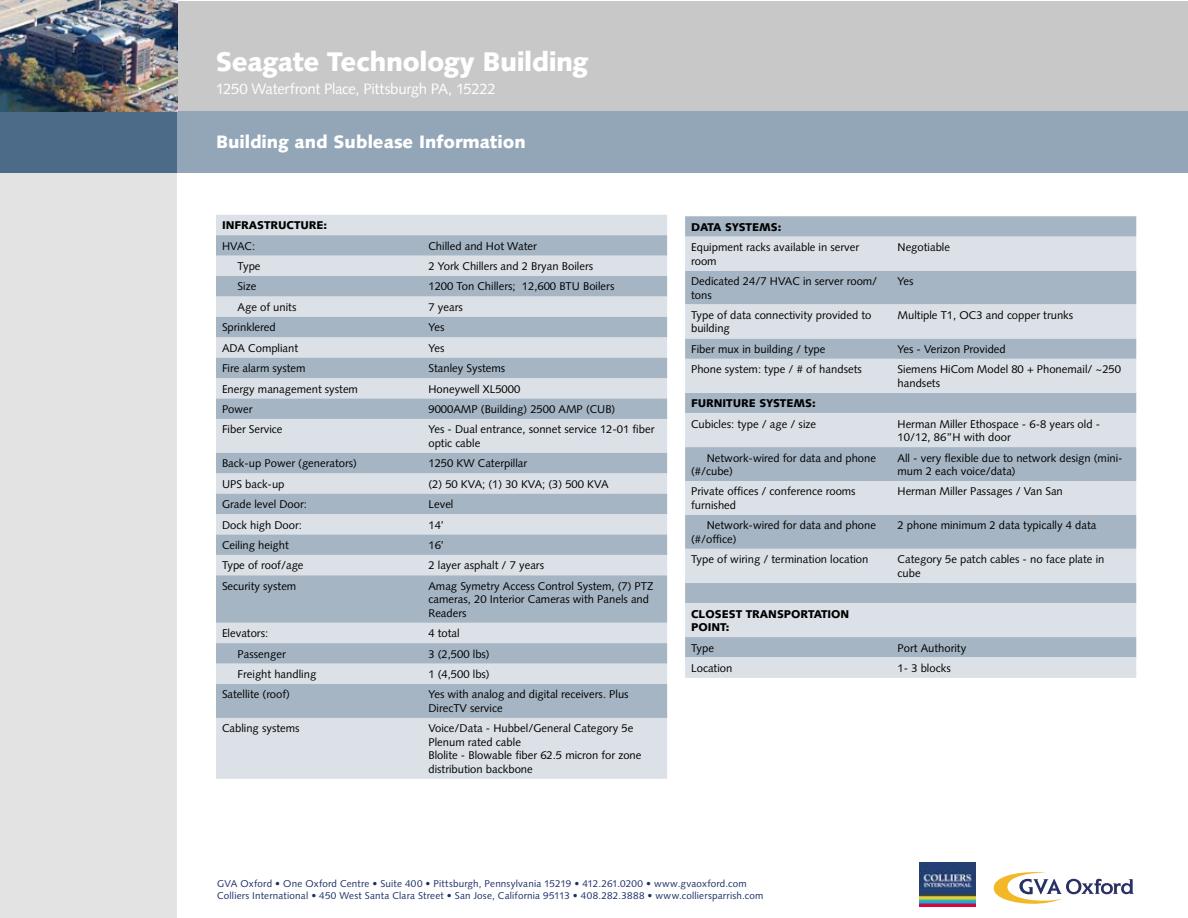
<style>
.page{position:relative;width:1188px;height:918px;background:#fff}
.page>*{position:absolute;margin:0;border:0;box-sizing:border-box;transform-origin:0 0}
.t1{font:900 27px "Syntax";letter-spacing:-.02em;color:#fff}
.t2{font:900 18px "Syntax";color:#fff}
.t3{font:15px "Syntax";letter-spacing:-.02em;color:#fff}
.t4{font:11.25px/13.5px "Syntax";color:#000}
.t5{font:900 11.25px/13.5px "Syntax";color:#000}
.t6{font:9.9px/12px "Syntax";letter-spacing:.015em;color:#1d2f68}
</style>
<div class="page">
<div style="left:177px;top:1px;width:1011px;height:111px;background:#c9c8c8"></div>
<div style="left:177px;top:112px;width:1011px;height:61px;background:#93a6b8"></div>
<div style="left:0;top:112px;width:177px;height:61px;background:#4b6b89"></div>
<div style="left:0;top:173px;width:177px;height:745px;background:#e4e3e4"></div>
<svg style="left:994px;top:872px;width:140px;height:32px"></svg>
<img style="left:0;top:1px;width:177px;height:111px">
<img style="left:920px;top:863px;width:55px;height:44px">
<svg style="left:685px;top:216px;width:451px;height:21px;background:#a7b7c5"></svg>
<svg style="left:685px;top:237px;width:451px;height:441px;background:#c4cfd8"></svg>
<div style="left:216px;top:215px;width:451px;height:564px;background:#dbe1e7"></div>
<svg style="left:216px;top:235px;width:451px;height:483px;background:#bdc9d3"></svg>
<h1 class="t1" style="left:216px;top:46px;width:374px">Seagate Technology Building</h1>
<h3 class="t3" style="left:216px;top:80px;width:281px">1250 Waterfront Place, Pittsburgh PA, 15222</h3>
<h2 class="t2" style="left:216px;top:131px;width:311px">Building and Sublease Information</h2>
<p class="t5" style="left:222px;top:219px;width:107px">INFRASTRUCTURE:</p>
<p class="t4" style="left:222px;top:239px;width:35px">HVAC:</p>
<p class="t4" style="left:428px;top:239px;width:110px">Chilled and Hot Water</p>
<p class="t4" style="left:238px;top:259px;width:24px">Type</p>
<p class="t4" style="left:428px;top:259px;width:166px">2 York Chillers and 2 Bryan Boilers</p>
<p class="t4" style="left:238px;top:280px;width:20px">Size</p>
<p class="t4" style="left:428px;top:280px;width:187px">1200 Ton Chillers; 12,600 BTU Boilers</p>
<p class="t4" style="left:238px;top:300px;width:60px">Age of units</p>
<p class="t4" style="left:428px;top:300px;width:36px">7 years</p>
<p class="t4" style="left:222px;top:321px;width:55px">Sprinklered</p>
<p class="t4" style="left:428px;top:321px;width:17px">Yes</p>
<p class="t4" style="left:222px;top:341px;width:78px">ADA Compliant</p>
<p class="t4" style="left:428px;top:341px;width:17px">Yes</p>
<p class="t4" style="left:222px;top:362px;width:85px">Fire alarm system</p>
<p class="t4" style="left:428px;top:362px;width:78px">Stanley Systems</p>
<p class="t4" style="left:222px;top:382px;width:138px">Energy management system</p>
<p class="t4" style="left:428px;top:382px;width:93px">Honeywell XL5000</p>
<p class="t4" style="left:222px;top:402px;width:32px">Power</p>
<p class="t4" style="left:428px;top:402px;width:188px">9000AMP (Building) 2500 AMP (CUB)</p>
<p class="t4" style="left:222px;top:423px;width:62px">Fiber Service</p>
<p class="t4" style="left:428px;top:423px;width:227px">Yes - Dual entrance, sonnet service 12-01 fiber optic cable</p>
<p class="t4" style="left:222px;top:457px;width:137px">Back-up Power (generators)</p>
<p class="t4" style="left:428px;top:457px;width:100px">1250 KW Caterpillar</p>
<p class="t4" style="left:222px;top:477px;width:64px">UPS back-up</p>
<p class="t4" style="left:428px;top:477px;width:182px">(2) 50 KVA; (1) 30 KVA; (3) 500 KVA</p>
<p class="t4" style="left:222px;top:498px;width:87px">Grade level Door:</p>
<p class="t4" style="left:428px;top:498px;width:26px">Level</p>
<p class="t4" style="left:222px;top:518px;width:82px">Dock high Door:</p>
<p class="t4" style="left:428px;top:518px;width:17px">14’</p>
<p class="t4" style="left:222px;top:538px;width:68px">Ceiling height</p>
<p class="t4" style="left:428px;top:538px;width:17px">16’</p>
<p class="t4" style="left:222px;top:559px;width:83px">Type of roof/age</p>
<p class="t4" style="left:428px;top:559px;width:117px">2 layer asphalt / 7 years</p>
<p class="t4" style="left:222px;top:579px;width:76px">Security system</p>
<p class="t4" style="left:428px;top:579px;width:226px">Amag Symetry Access Control System, (7) PTZ cameras, 20 Interior Cameras with Panels and<br>Readers</p>
<p class="t4" style="left:222px;top:627px;width:48px">Elevators:</p>
<p class="t4" style="left:428px;top:627px;width:33px">4 total</p>
<p class="t4" style="left:238px;top:647px;width:50px">Passenger</p>
<p class="t4" style="left:428px;top:647px;width:63px">3 (2,500 lbs)</p>
<p class="t4" style="left:238px;top:667px;width:80px">Freight handling</p>
<p class="t4" style="left:428px;top:667px;width:63px">1 (4,500 lbs)</p>
<p class="t4" style="left:222px;top:688px;width:69px">Satellite (roof)</p>
<p class="t4" style="left:428px;top:688px;width:202px">Yes with analog and digital receivers. Plus<br>DirecTV service</p>
<p class="t4" style="left:222px;top:722px;width:79px">Cabling systems</p>
<p class="t4" style="left:428px;top:722px;width:215px">Voice/Data - Hubbel/General Category 5e<br>Plenum rated cable<br>Blolite - Blowable fiber 62.5 micron for zone distribution backbone</p>
<p class="t5" style="left:691px;top:220px;width:92px">DATA SYSTEMS:</p>
<p class="t4" style="left:691px;top:241px;width:170px">Equipment racks available in server room</p>
<p class="t4" style="left:898px;top:241px;width:54px">Negotiable</p>
<p class="t4" style="left:691px;top:274px;width:188px">Dedicated 24/7 HVAC in server room/ tons</p>
<p class="t4" style="left:898px;top:274px;width:17px">Yes</p>
<p class="t4" style="left:691px;top:308px;width:182px">Type of data connectivity provided to building</p>
<p class="t4" style="left:898px;top:308px;width:177px">Multiple T1, OC3 and copper trunks</p>
<p class="t4" style="left:691px;top:342px;width:136px">Fiber mux in building / type</p>
<p class="t4" style="left:898px;top:342px;width:110px">Yes - Verizon Provided</p>
<p class="t4" style="left:691px;top:363px;width:172px">Phone system: type / # of handsets</p>
<p class="t4" style="left:898px;top:363px;width:225px">Siemens HiCom Model 80 + Phonemail/ ~250 handsets</p>
<p class="t5" style="left:691px;top:397px;width:126px">FURNITURE SYSTEMS:</p>
<p class="t4" style="left:691px;top:417px;width:127px">Cubicles: type / age / size</p>
<p class="t4" style="left:898px;top:417px;width:204px">Herman Miller Ethospace - 6-8 years old -<br>10/12, 86”H with door</p>
<p class="t4" style="left:691px;top:451px;width:186px;text-indent:16px">Network-wired for data and phone (#/cube)</p>
<p class="t4" style="left:898px;top:451px;width:227px">All - very flexible due to network design (mini&shy;mum 2 each voice/data)</p>
<p class="t4" style="left:691px;top:485px;width:166px">Private offices / conference rooms furnished</p>
<p class="t4" style="left:898px;top:485px;width:167px">Herman Miller Passages / Van San</p>
<p class="t4" style="left:691px;top:519px;width:186px;text-indent:16px">Network-wired for data and phone (#/office)</p>
<p class="t4" style="left:898px;top:519px;width:200px">2 phone minimum 2 data typically 4 data</p>
<p class="t4" style="left:691px;top:553px;width:179px">Type of wiring / termination location</p>
<p class="t4" style="left:898px;top:553px;width:208px">Category 5e patch cables - no face plate in cube</p>
<p class="t5" style="left:691px;top:607px;width:160px">CLOSEST TRANSPORTATION<br>POINT:</p>
<p class="t4" style="left:691px;top:641px;width:24px">Type</p>
<p class="t4" style="left:898px;top:641px;width:70px">Port Authority</p>
<p class="t4" style="left:691px;top:661px;width:43px">Location</p>
<p class="t4" style="left:898px;top:661px;width:55px">1- 3 blocks</p>
<p class="t6" style="left:217px;top:878px;width:548px">GVA Oxford • One Oxford Centre • Suite 400 • Pittsburgh, Pennsylvania 15219 • 412.261.0200 • www.gvaoxford.com<br>Colliers International • 450 West Santa Clara Street • San Jose, California 95113 • 408.282.3888 • www.colliersparrish.com</p>
</div>
